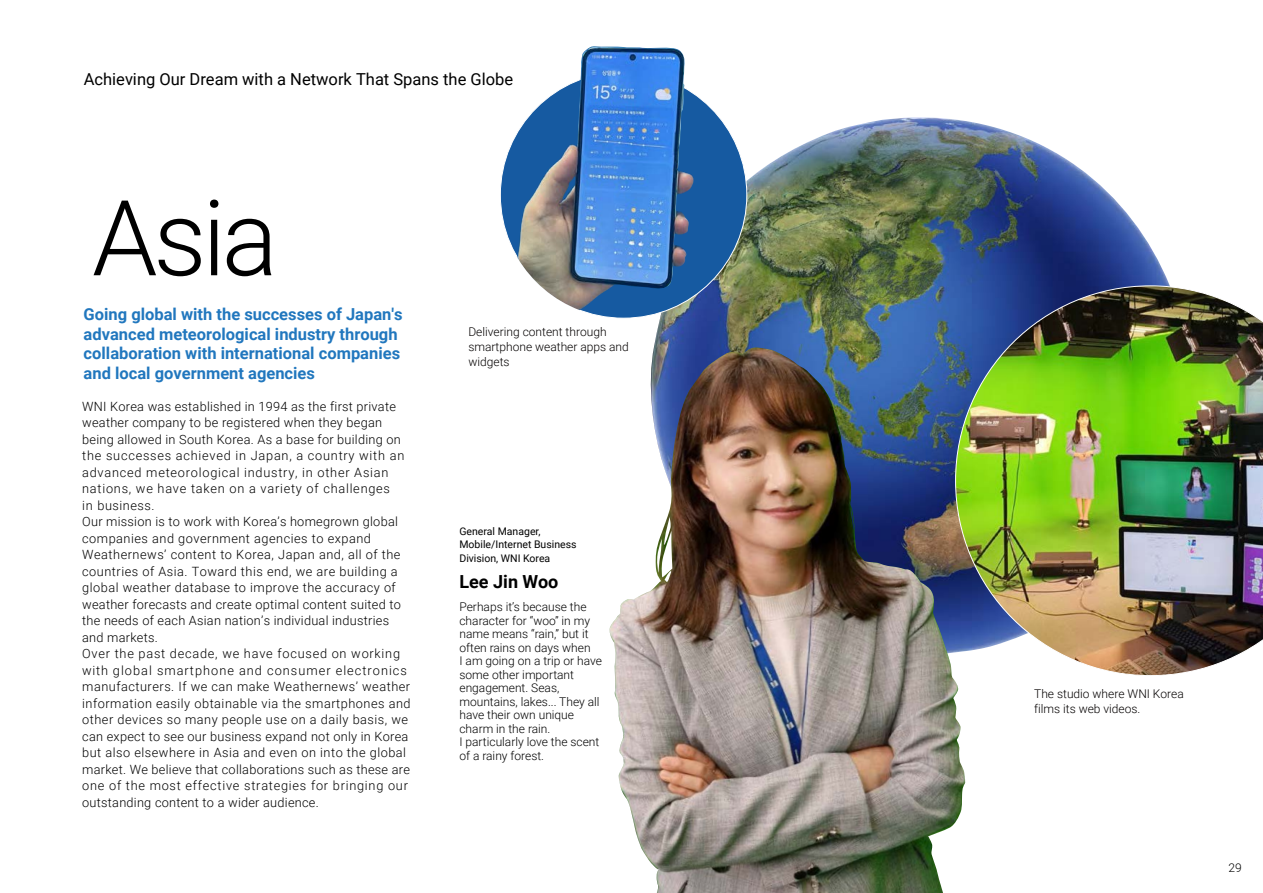
<style>
.page{position:relative;width:1263px;height:893px;background:#fff}
.page>*{position:absolute;margin:0;border:0;box-sizing:border-box;transform-origin:0 0}
.t1{font:300 105px "Roboto";color:#000}
.t2{font:700 18px "Roboto";color:#000}
.t3{font:700 16.5px/19.5px "Roboto";color:#2177be}
.t4{font:16.5px "Roboto";color:#000}
.t5{font:300 12.75px/16.5px "Roboto";letter-spacing:.04em;color:#000}
.t6{font:300 12px/13.5px "Roboto";color:#000}
.t7{font:300 12px/15px "Roboto";color:#040000}
.t8{font:10.5px/13.5px "Roboto";color:#000}
</style>
<div class="page">
<img style="left:649px;top:117px;width:521px;height:230px">
<div style="left:500px;top:72px;width:247px;height:246px;background:#165aa1;border-radius:50%"></div>
<img style="left:955px;top:286px;width:308px;height:390px">
<img style="left:609px;top:347px;width:357px;height:546px">
<img style="left:518px;top:46px;width:178px;height:264px">
<p class="t4" style="left:84px;top:67px;width:431px">Achieving Our Dream with a Network That Spans the Globe</p>
<p class="t1" style="left:92px;top:164px;width:187px">Asia</p>
<p class="t3" style="left:84px;top:304px;width:320px">Going global with the successes of Japan's advanced meteorological industry through collaboration with international companies and local government agencies</p>
<p class="t5" style="left:82px;top:397px;width:330px">WNI Korea was established in 1994 as the first private weather company to be registered when they began being allowed in South Korea. As a base for building on the successes achieved in Japan, a country with an advanced meteorological industry, in other Asian nations, we have taken on a variety of challenges<br>in business.<br>Our mission is to work with Korea’s homegrown global companies and government agencies to expand Weathernews’ content to Korea, Japan and, all of the countries of Asia. Toward this end, we are building a global weather database to improve the accuracy of weather forecasts and create optimal content suited to the needs of each Asian nation’s individual industries and markets.<br>Over the past decade, we have focused on working with global smartphone and consumer electronics manufacturers. If we can make Weathernews’ weather information easily obtainable via the smartphones and other devices so many people use on a daily basis, we can expect to see our business expand not only in Korea but also elsewhere in Asia and even on into the global market. We believe that collaborations such as these are one of the most effective strategies for bringing our outstanding content to a wider audience.</p>
<p class="t7" style="left:468px;top:324px;width:162px">Delivering content through smartphone weather apps and widgets</p>
<p class="t8" style="left:459px;top:524px;width:119px">General Manager,<br>Mobile/Internet Business<br>Division, WNI Korea</p>
<p class="t2" style="left:459px;top:569px;width:100px">Lee Jin Woo</p>
<p class="t6" style="left:459px;top:600px;width:144px">Perhaps it’s because the character for “woo” in my name means “rain,” but it often rains on days when<br>I am going on a trip or have some other important engagement. Seas, mountains, lakes... They all have their own unique charm in the rain.<br>I particularly love the scent of a rainy forest.</p>
<p class="t7" style="left:1034px;top:686px;width:151px">The studio where WNI Korea films its web videos.</p>
<p class="t6" style="left:1228px;top:860px;width:15px">29</p>
</div>
